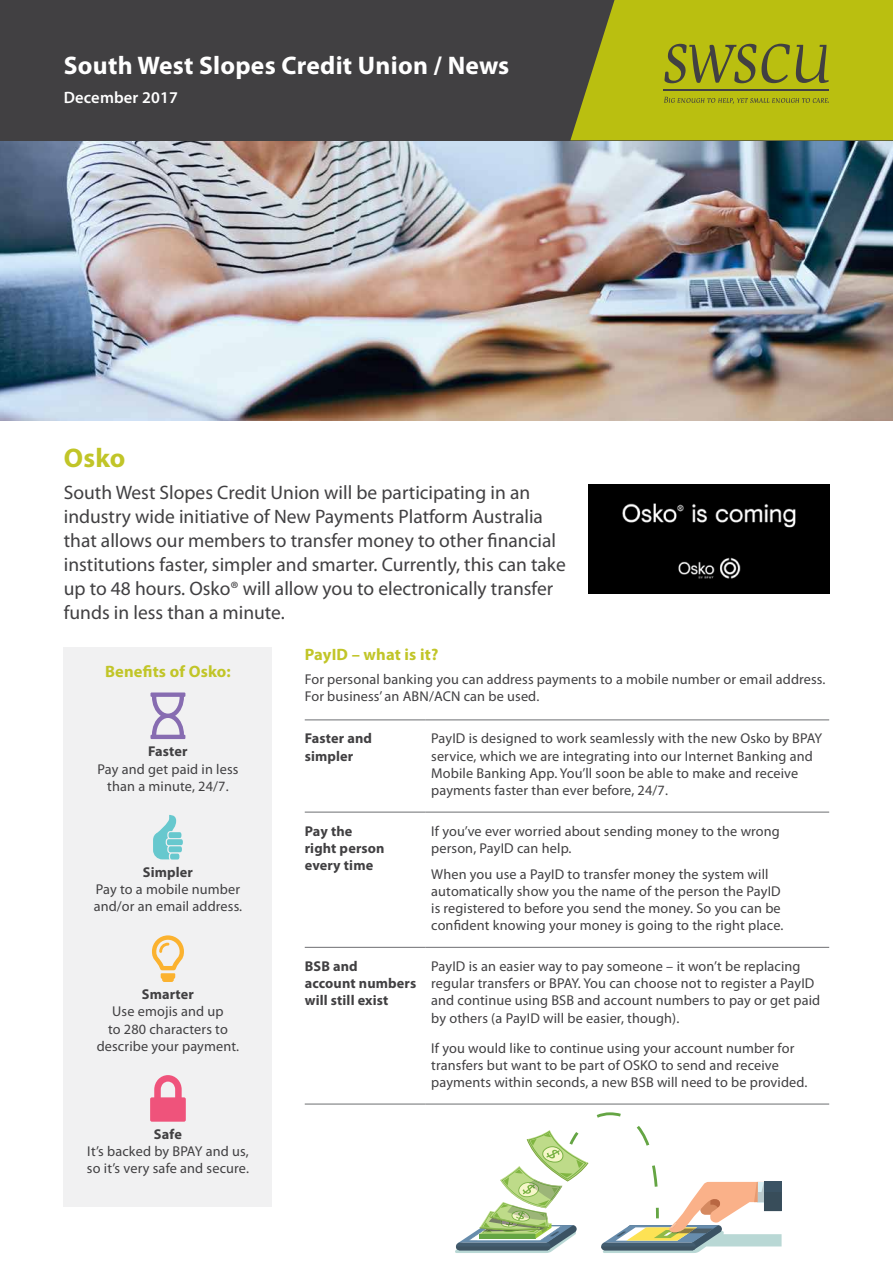
<style>
.page{position:relative;width:893px;height:1263px;background:#fff}
.page>*{position:absolute;margin:0;border:0;box-sizing:border-box;transform-origin:0 0}
.t1{font:700 27px "Myriad Pro";color:#c1c528}
.t2{font:700 25.5px "Myriad Pro";letter-spacing:.01em;color:#fff}
.t3{font:19.5px/24px "Myriad Pro";color:#414042}
.t4{font:700 16.5px "Myriad Pro";letter-spacing:.01em;color:#c1c528}
.t5{font:600 16.5px "Myriad Pro";letter-spacing:.01em;color:#fff}
.t6{font:14.25px/17.2px "Myriad Pro";letter-spacing:.01em;color:#414042}
.t7{font:700 14.25px/17.2px "Myriad Pro";letter-spacing:.01em;color:#414042}
</style>
<div class="page">
<img style="left:0;top:140px;width:893px;height:281px">
<div style="left:0;top:0;width:893px;height:140px;background:#414042"></div>
<svg style="left:570px;top:0;width:323px;height:140px;background:#afb314"></svg>
<div style="left:64px;top:647px;width:208px;height:560px;background:#f1f1f2"></div>
<svg style="left:150px;top:692px;width:35px;height:47px"></svg>
<svg style="left:153px;top:815px;width:30px;height:44px"></svg>
<svg style="left:152px;top:935px;width:32px;height:47px"></svg>
<svg style="left:150px;top:1075px;width:36px;height:47px"></svg>
<hr style="left:305px;top:719px;width:120px;height:1px;background:#6d6e71">
<hr style="left:425px;top:719px;width:404px;height:1px;background:#6d6e71">
<hr style="left:305px;top:812px;width:120px;height:1px;background:#6d6e71">
<hr style="left:425px;top:812px;width:404px;height:1px;background:#6d6e71">
<hr style="left:305px;top:947px;width:120px;height:1px;background:#6d6e71">
<hr style="left:425px;top:947px;width:404px;height:1px;background:#6d6e71">
<hr style="left:305px;top:1104px;width:120px;height:1px;background:#6d6e71">
<hr style="left:425px;top:1104px;width:404px;height:1px;background:#6d6e71">
<svg style="left:664px;top:44px;width:126px;height:39px"></svg>
<svg style="left:796px;top:45px;width:33px;height:38px"></svg>
<hr style="left:663px;top:89px;width:166px;height:1px;background:#414042">
<svg style="left:664px;top:97px;width:165px;height:7px"></svg>
<img style="left:588px;top:484px;width:241px;height:110px">
<svg style="left:455px;top:1112px;width:327px;height:141px"></svg>
<h2 class="t2" style="left:64px;top:49px;width:447px">South West Slopes Credit Union / News</h2>
<p class="t5" style="left:64px;top:87px;width:116px">December 2017</p>
<h1 class="t1" style="left:64px;top:440px;width:63px">Osko</h1>
<p class="t3" style="left:64px;top:480px;width:504px">South West Slopes Credit Union will be participating in an industry wide initiative of New Payments Platform Australia that allows our members to transfer money to other financial institutions faster, simpler and smarter. Currently, this can take up to 48 hours. Osko® will allow you to electronically transfer funds in less than a minute.</p>
<p class="t4" style="left:105px;top:660px;width:127px">Benefits of Osko:</p>
<p class="t7" style="left:148px;top:742px;width:41px">Faster</p>
<p class="t6" style="left:97px;top:760px;width:143px;text-align:center">Pay and get paid in less than a minute, 24/7.</p>
<p class="t7" style="left:143px;top:863px;width:52px">Simpler</p>
<p class="t6" style="left:94px;top:880px;width:150px">Pay to a mobile number and/or an email address.</p>
<p class="t7" style="left:142px;top:985px;width:54px">Smarter</p>
<p class="t6" style="left:97px;top:1003px;width:144px;text-align:center">Use emojis and up<br>to 280 characters to describe your payment.</p>
<p class="t7" style="left:154px;top:1125px;width:30px">Safe</p>
<p class="t6" style="left:87px;top:1142px;width:163px">It’s backed by BPAY and us, so it’s very safe and secure.</p>
<p class="t4" style="left:305px;top:643px;width:135px">PayID – what is it?</p>
<p class="t6" style="left:305px;top:670px;width:522px">For personal banking you can address payments to a mobile number or email address.<br>For business’ an ABN/ACN can be used.</p>
<p class="t7" style="left:305px;top:729px;width:69px">Faster and simpler</p>
<p class="t6" style="left:431px;top:730px;width:392px">PayID is designed to work seamlessly with the new Osko by BPAY service, which we are integrating into our Internet Banking and Mobile Banking App. You’ll soon be able to make and receive payments faster than ever before, 24/7.</p>
<p class="t7" style="left:305px;top:822px;width:81px">Pay the right person every time</p>
<p class="t6" style="left:431px;top:822px;width:350px">If you’ve ever worried about sending money to the wrong person, PayID can help.</p>
<p class="t6" style="left:431px;top:865px;width:354px">When you use a PayID to transfer money the system will automatically show you the name of the person the PayID is registered to before you send the money. So you can be confident knowing your money is going to the right place.</p>
<p class="t7" style="left:305px;top:957px;width:113px">BSB and<br>account numbers will still exist</p>
<p class="t6" style="left:431px;top:957px;width:391px">PayID is an easier way to pay someone – it won’t be replacing regular transfers or BPAY. You can choose not to register a PayID and continue using BSB and account numbers to pay or get paid by others (a PayID will be easier, though).</p>
<p class="t6" style="left:431px;top:1039px;width:378px">If you would like to continue using your account number for transfers but want to be part of OSKO to send and receive payments within seconds, a new BSB will need to be provided.</p>
</div>
